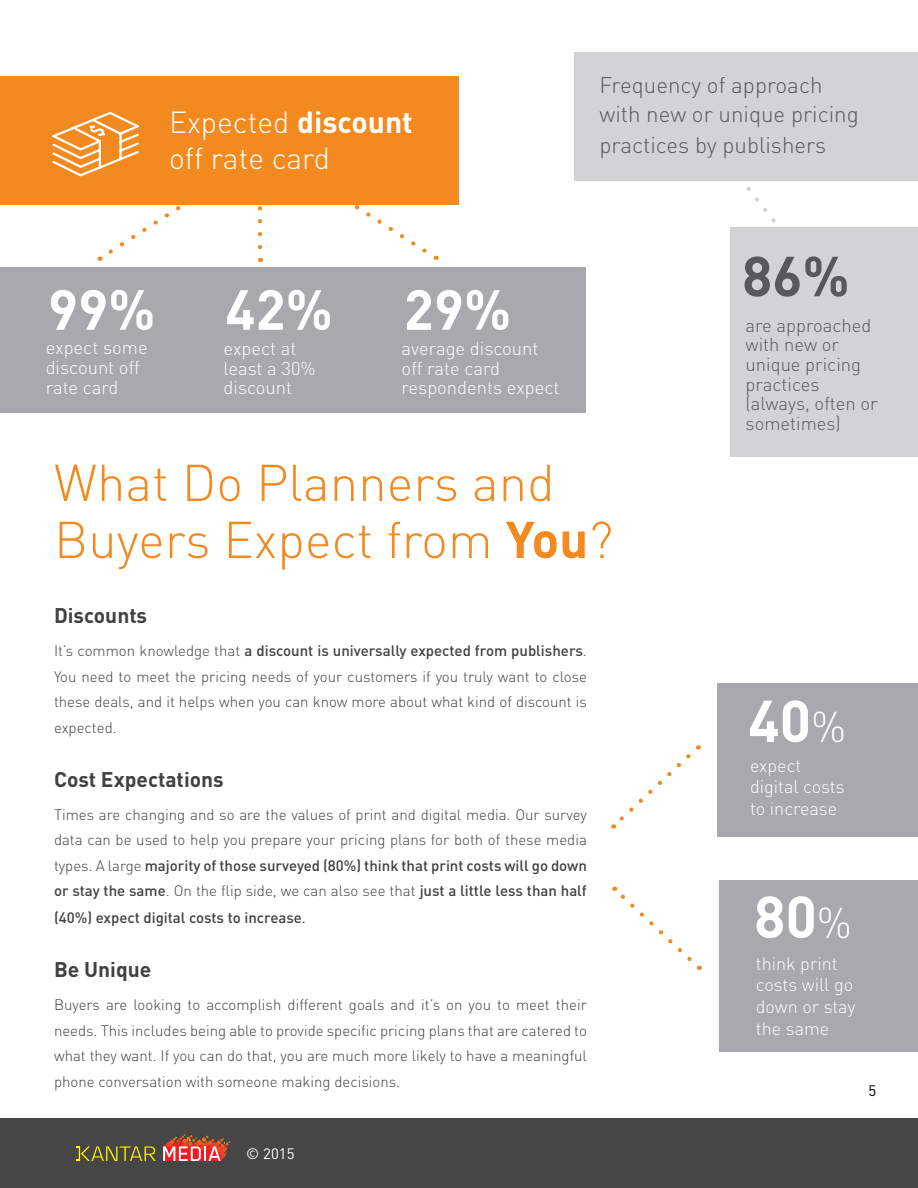
<style>
.page{position:relative;width:918px;height:1188px;background:#fff}
.page>*{position:absolute;margin:0;border:0;box-sizing:border-box;transform-origin:0 0}
.t1{font:700 57.9px "DINOT";color:#fff}
.t2{font:700 55.65px "DINOT";color:#fff}
.t3{font:700 55.65px "DINOT";color:#58595b}
.t4{font:300 51px/57px "DINOT";color:#f38a20}
.t5{font:300 30.15px/35.7px "DINOT";color:#fff}
.t6{font:300 22.35px/29.7px "DINOT";color:#58595b}
.t7{font:700 21px "DINOT";color:#414042}
.t8{font:300 18.45px/19.5px "DINOT";color:#fff}
.t9{font:300 18.45px/19.5px "DINOT";color:#58595b}
.t10{font:300 18px/21.6px "DINOT";color:#fff}
.t11{font:300 15px/25.5px "DINOT";color:#414042;text-align:justify}
.t12{font:500 15px "DINOT";color:#414042}
.t13{font:15px "DINOT";color:#fff}
.t14{font:15px "DINOT";color:#000}
.s1{font-weight:700}
.s2{font-weight:500}
.s3{font-weight:400}
.s4{font-weight:300;font-size:42.45px}
</style>
<div class="page">
<div style="left:0;top:1119px;width:918px;height:69px;background:#464646"></div>
<svg style="left:77px;top:1146px;width:79px;height:15px"></svg>
<svg style="left:163px;top:1134px;width:67px;height:27px"></svg>
<svg style="left:730px;top:187px;width:61px;height:41px"></svg>
<svg style="left:100px;top:206px;width:81px;height:55px"></svg>
<svg style="left:355px;top:205px;width:72px;height:48px"></svg>
<svg style="left:258px;top:206px;width:4px;height:41px"></svg>
<div style="left:730px;top:228px;width:188px;height:229px;background:#d1d3d4"></div>
<div style="left:0;top:76px;width:458px;height:129px;background:#f38a20"></div>
<svg style="left:52px;top:111px;width:87px;height:66px"></svg>
<div style="left:0;top:267px;width:585px;height:146px;background:#a7a9ac"></div>
<div style="left:575px;top:52px;width:343px;height:129px;background:#d1d3d4"></div>
<div style="left:718px;top:683px;width:200px;height:154px;background:#a7a9ac"></div>
<div style="left:720px;top:880px;width:198px;height:172px;background:#a7a9ac"></div>
<svg style="left:613px;top:887px;width:87px;height:83px"></svg>
<svg style="left:612px;top:745px;width:87px;height:84px"></svg>
<h3 class="t5" style="left:169px;top:103px;width:245px">Expected <span class="s1">discount </span>off rate card</h3>
<h2 class="t2" style="left:48px;top:273px;width:109px">99%</h2>
<h2 class="t2" style="left:225px;top:273px;width:109px">42%</h2>
<p class="t8" style="left:224px;top:338px;width:94px">expect at least a 30% discount</p>
<p class="t8" style="left:46px;top:337px;width:103px">expect some discount off rate card</p>
<h2 class="t2" style="left:404px;top:273px;width:109px">29%</h2>
<p class="t8" style="left:402px;top:338px;width:159px">average discount off rate card respondents expect</p>
<h3 class="t6" style="left:599px;top:69px;width:261px">Frequency of approach with new or unique pricing practices by publishers</h3>
<h2 class="t3" style="left:742px;top:240px;width:109px">86%</h2>
<p class="t9" style="left:746px;top:315px;width:134px">are approached with new or unique pricing practices (always, often or sometimes)</p>
<h3 class="t4" style="left:54px;top:452px;width:561px">What Do Planners and<br>Buyers Expect from <span class="s1">You</span>?</h3>
<h3 class="t7" style="left:54px;top:602px;width:95px">Discounts</h3>
<p class="t11" style="left:54px;top:638px;width:535px">It’s common knowledge that <span class="s2">a discount is universally expected from publishers</span>.<br>You need to meet the pricing needs of your customers if you truly want to close these deals, and it helps when you can know more about what kind of discount is expected.</p>
<h3 class="t7" style="left:54px;top:765px;width:171px">Cost Expectations</h3>
<p class="t11" style="left:54px;top:801px;width:534px">Times are changing and so are the values of print and digital media. Our survey data can be used to help you prepare your pricing plans for both of these media types. A large <span class="s2">majority of those surveyed (80%) think that print costs will go down or stay the same</span>. On the flip side, we can also see that <span class="s2">just a little less than half</span></p>
<p class="t12" style="left:54px;top:908px;width:253px">(40%) expect digital costs to increase<span class="s3">.</span></p>
<h3 class="t7" style="left:54px;top:956px;width:99px">Be Unique</h3>
<p class="t11" style="left:54px;top:992px;width:535px">Buyers are looking to accomplish different goals and it’s on you to meet their needs. This includes being able to provide specific pricing plans that are catered to what they want. If you can do that, you are much more likely to have a meaningful phone conversation with someone making decisions.</p>
<p class="t13" style="left:246px;top:1144px;width:50px">© 2015</p>
<h1 class="t1" style="left:748px;top:683px;width:100px">40<span class="s4">%</span></h1>
<p class="t10" style="left:750px;top:754px;width:96px">expect digital costs to increase</p>
<h1 class="t1" style="left:754px;top:879px;width:100px">80<span class="s4">%</span></h1>
<p class="t10" style="left:756px;top:952px;width:101px">think print costs will go down or stay the same</p>
<p class="t14" style="left:868px;top:1080px;width:9px">5</p>
</div>
